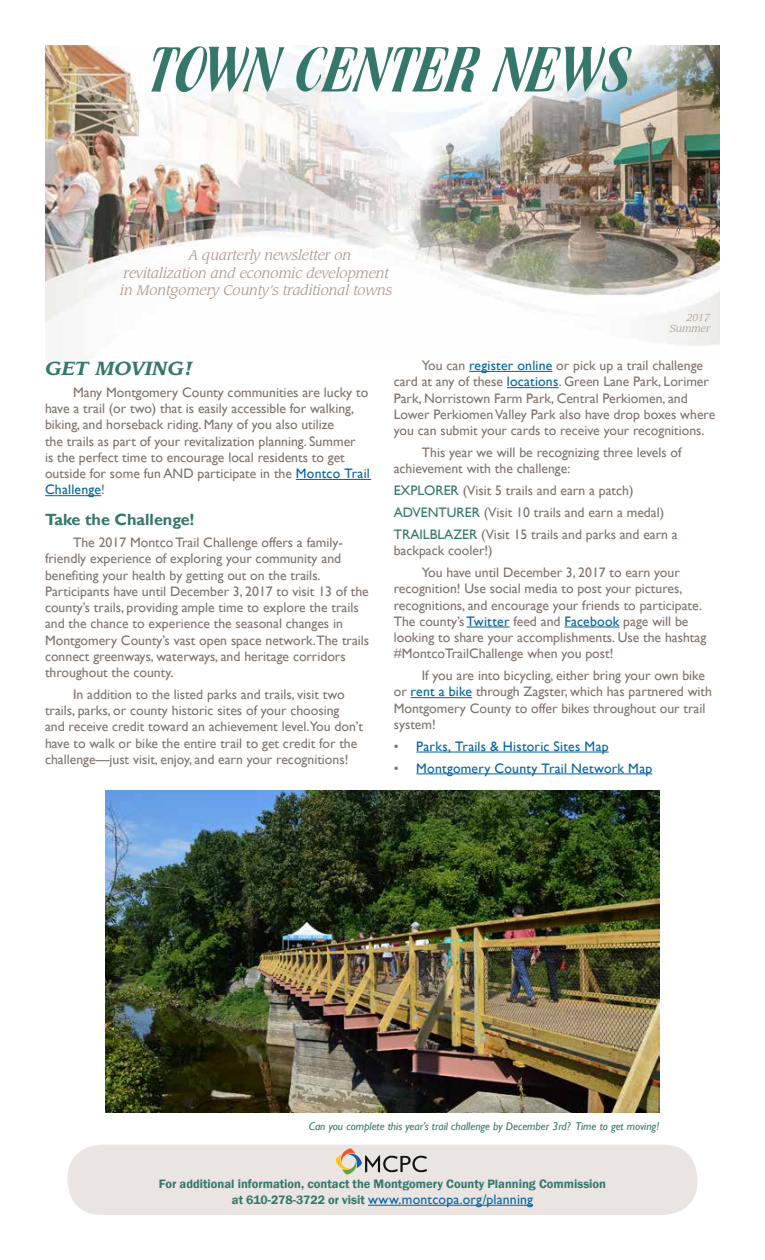
<style>
.page{position:relative;width:765px;height:1260px;background:#fff}
.page>*{position:absolute;margin:0;border:0;box-sizing:border-box;transform-origin:0 0}
.t1{font:53.75px "Book Jacket";letter-spacing:.03em;color:#35776b}
.t2{font:italic 700 18.75px "Leawood";color:#35776b}
.t3{font:700 16.25px "Gill Sans";color:#35776b}
.t4{font:13.75px/16.2px "Gill Sans";color:#80726a}
.t5{font:13.75px "Gill Sans";letter-spacing:.015em;color:#0062a2}
.t6{font:italic 13.75px/17.5px "Leawood";color:#ab978d}
.t7{font:600 12.5px "Franklin Gothic";color:#35776b}
.t8{font:italic 11.25px "Gill Sans";color:#35776b}
.t9{font:italic 10px/11px "Leawood";color:#ab978d;text-align:right}
.s1{color:#0062a2}
.s2{color:#35776b}
.s3{color:#80726a}
.s4{font-family:"Franklin Gothic";font-weight:600;font-size:12.5px;color:#35776b}
</style>
<div class="page">
<img style="left:45px;top:45px;width:675px;height:301px">
<div style="left:68px;top:1145px;width:630px;height:70px;background:#eae5e2;border-radius:34px"></div>
<svg style="left:336px;top:1148px;width:91px;height:27px"></svg>
<hr style="left:368px;top:1205px;width:165px;height:1px;background:#0062a2">
<hr style="left:296px;top:479px;width:75px;height:1px;background:#0062a2">
<hr style="left:45px;top:495px;width:56px;height:1px;background:#0062a2">
<img style="left:106px;top:790px;width:553px;height:322px">
<hr style="left:469px;top:371px;width:84px;height:1px;background:#0062a2">
<hr style="left:507px;top:387px;width:52px;height:1px;background:#0062a2">
<hr style="left:467px;top:627px;width:43px;height:1px;background:#0062a2">
<hr style="left:564px;top:627px;width:55px;height:1px;background:#0062a2">
<hr style="left:411px;top:697px;width:61px;height:1px;background:#0062a2">
<hr style="left:416px;top:752px;width:193px;height:1px;background:#0062a2">
<hr style="left:416px;top:774px;width:236px;height:1px;background:#0062a2">
<h1 class="t1" style="left:142px;top:38px;width:484px">TOWN CENTER NEWS</h1>
<p class="t6" style="left:120px;top:247px;width:274px;text-indent:69px">A quarterly newsletter on revitalization and economic development in Montgomery County’s traditional towns</p>
<p class="t9" style="left:670px;top:312px;width:42px">2017<br>Summer</p>
<h2 class="t2" style="left:45px;top:357px;width:150px">GET MOVING!</h2>
<p class="t4" style="left:45px;top:384px;width:326px;text-indent:28px">Many Montgomery County communities are lucky to have a trail (or two) that is easily accessible for walking, biking, and horseback riding. Many of you also utilize<br>the trails as part of your revitalization planning. Summer<br>is the perfect time to encourage local residents to get outside for some fun AND participate in the <span class="s1">Montco Trail Challenge</span>!</p>
<p class="t3" style="left:45px;top:510px;width:151px">Take the Challenge!</p>
<p class="t4" style="left:45px;top:535px;width:326px;text-indent:28px">The 2017 Montco Trail Challenge offers a family&shy;friendly experience of exploring your community and benefiting your health by getting out on the trails.<br>Participants have until December 3, 2017 to visit 13 of the county’s trails, providing ample time to explore the trails and the chance to experience the seasonal changes in Montgomery County’s vast open space network.The trails connect greenways, waterways, and heritage corridors throughout the county.</p>
<p class="t4" style="left:45px;top:686px;width:319px;text-indent:28px">In addition to the listed parks and trails, visit two trails, parks, or county historic sites of your choosing<br>and receive credit toward an achievement level.You don’t have to walk or bike the entire trail to get credit for the challenge—just visit, enjoy, and earn your recognitions!</p>
<p class="t4" style="left:394px;top:358px;width:323px;text-indent:28px">You can <span class="s1">register online</span> or pick up a trail challenge card at any of these <span class="s1">locations</span>. Green Lane Park, Lorimer Park, Norristown Farm Park, Central Perkiomen, and Lower Perkiomen Valley Park also have drop boxes where you can submit your cards to receive your recognitions.</p>
<p class="t4" style="left:394px;top:445px;width:289px;text-indent:28px">This year we will be recognizing three levels of achievement with the challenge:</p>
<p class="t4" style="left:394px;top:480px;width:286px;line-height:21.9px"><span class="s2">EXPLORER</span> (Visit 5 trails and earn a patch)<br><span class="s2">ADVENTURER</span> (Visit 10 trails and earn a medal)<br><span class="s2">TRAILBLAZER</span> (Visit 15 trails and parks and earn a</p>
<p class="t4" style="left:422px;top:540px;width:259px;line-height:21.9px;text-indent:-28px">backpack cooler!)<br>You have until December 3, 2017 to earn your</p>
<p class="t4" style="left:394px;top:581px;width:314px">recognition! Use social media to post your pictures, recognitions, and encourage your friends to participate.<br>The county’s <span class="s1">Twitter</span> feed and <span class="s1">Facebook</span> page will be looking to share your accomplishments. Use the hashtag #MontcoTrailChallenge when you post!</p>
<p class="t4" style="left:394px;top:668px;width:320px;text-indent:28px">If you are into bicycling, either bring your own bike or <span class="s1">rent a bike</span> through Zagster, which has partnered with Montgomery County to offer bikes throughout our trail system!</p>
<p class="t5" style="left:394px;top:738px;width:216px"><span class="s3">•</span> Parks, Trails &amp; Historic Sites Map</p>
<p class="t5" style="left:394px;top:760px;width:260px"><span class="s3">•</span> Montgomery County Trail Network Map</p>
<p class="t8" style="left:309px;top:1119px;width:352px">Can you complete this year’s trail challenge by December 3rd? Time to get moving!</p>
<p class="t7" style="left:159px;top:1176px;width:449px">For additional information, contact the Montgomery County Planning Commission</p>
<p class="t5" style="left:232px;top:1191px;width:303px"><span class="s4">at 610-278-3722 or visit</span> www.montcopa.org/planning</p>
</div>
